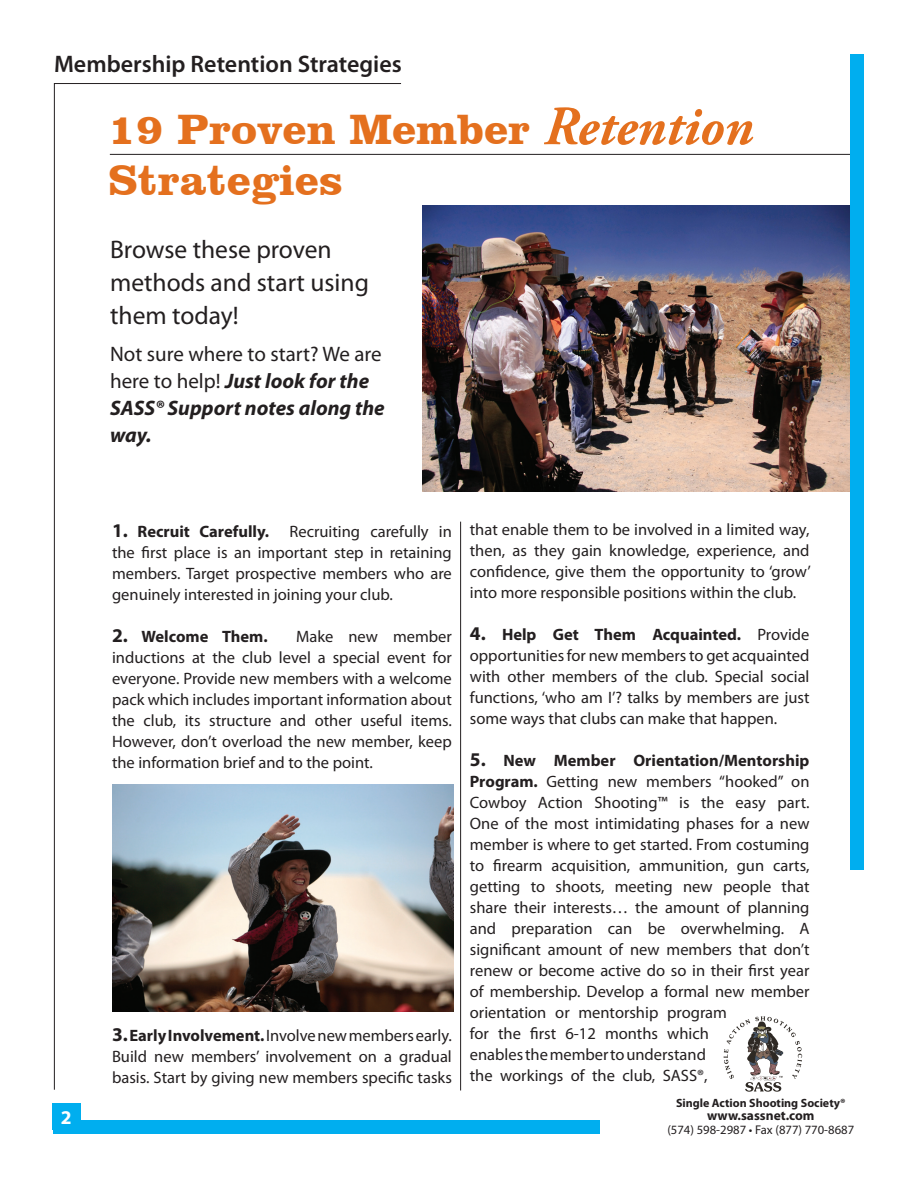
<style>
.page{position:relative;width:918px;height:1188px;background:#fff}
.page>*{position:absolute;margin:0;border:0;box-sizing:border-box;transform-origin:0 0}
.t1{font:700 43.5px/51px "Clarendon BT";color:#e4701e}
.t2{font:25.5px/33px "Myriad Pro";color:#231f20}
.t3{font:600 24px "Myriad Pro";color:#231f20}
.t4{font:italic 700 21px/27px "Myriad Pro";color:#231f20}
.t5{font:700 19.5px "Myriad Pro";color:#fff}
.t6{font:16.5px/21px "Myriad Pro";color:#231f20;text-align:justify}
.t7{font:700 16.5px "Myriad Pro";color:#231f20}
.t8{font:700 13.5px "Myriad Pro";color:#231f20}
.t9{font:12.6px "Myriad Pro";color:#231f20}
.t10{font:700 12px "Myriad Pro";color:#231f20}
.s1{font-family:"Adobe Garamond Pro";font-style:italic;font-size:55.5px}
.s2{font-weight:400;font-style:normal}
.s3{font-weight:700;font-size:19.5px}
.s4{font-weight:700}
.s5{font-size:19.5px}
</style>
<div class="page">
<img style="left:422px;top:205px;width:428px;height:287px">
<hr style="left:110px;top:154px;width:747px;height:1px;background:#231f20">
<div style="left:53px;top:1120px;width:546px;height:14px;background:#00aeef"></div>
<div style="left:52px;top:1103px;width:29px;height:27px;background:#00aeef"></div>
<svg style="left:54px;top:83px;width:348px;height:1007px"></svg>
<hr style="left:460px;top:522px;width:1px;height:568px;background:#231f20">
<img style="left:113px;top:784px;width:341px;height:227px">
<div style="left:850px;top:54px;width:14px;height:815px;background:#00aeef"></div>
<svg style="left:724px;top:1016px;width:78px;height:76px"></svg>
<h3 class="t3" style="left:54px;top:49px;width:349px">Membership Retention Strategies</h3>
<h1 class="t1" style="left:108px;top:103px;width:646px">19 Proven Member <span class="s1">Retention<br></span>Strategies</h1>
<p class="t5" style="left:61px;top:1105px;width:12px">2</p>
<h2 class="t2" style="left:110px;top:232px;width:260px">Browse these proven methods and start using them today!</h2>
<p class="t4" style="left:110px;top:340px;width:276px"><span class="s2">Not sure where to start? We are here to help!</span> Just look for the<br>SASS® Support notes along the way.</p>
<p class="t6" style="left:112px;top:521px;width:341px"><span class="s3">1.</span> <span class="s4">Recruit Carefully.</span> Recruiting carefully in the first place is an important step in retaining members. Target prospective members who are genuinely interested in joining your club.</p>
<p class="t7" style="left:112px;top:626px;width:157px"><span class="s5">2.</span> Welcome Them.</p>
<p class="t6" style="left:112px;top:626px;width:341px;text-indent:184px">Make new member inductions at the club level a special event for everyone. Provide new members with a welcome pack which includes important information about the club, its structure and other useful items.<br>However, don’t overload the new member, keep the information brief and to the point.</p>
<p class="t6" style="left:112px;top:1025px;width:341px"><span class="s3">3.</span> <span class="s4">Early Involvement.</span> Involve new members early.<br>Build new members’ involvement on a gradual basis. Start by giving new members specific tasks</p>
<p class="t6" style="left:470px;top:519px;width:343px">that enable them to be involved in a limited way, then, as they gain knowledge, experience, and confidence, give them the opportunity to ‘grow’ into more responsible positions within the club.</p>
<p class="t6" style="left:470px;top:624px;width:341px"><span class="s3">4.</span> <span class="s4">Help Get Them Acquainted.</span> Provide opportunities for new members to get acquainted with other members of the club. Special social functions, ‘who am I’? talks by members are just some ways that clubs can make that happen.</p>
<p class="t6" style="left:470px;top:750px;width:341px;text-align:left"><span class="s3">5.</span> <span class="s4">New Member Orientation/Mentorship Program.</span> Getting new members “hooked” on Cowboy Action Shooting™ is the easy part.<br>One of the most intimidating phases for a new member is where to get started. From costuming to firearm acquisition, ammunition, gun carts, getting to shoots, meeting new people that share their interests… the amount of planning and preparation can be overwhelming. A significant amount of new members that don’t renew or become active do so in their first year of membership. Develop a formal new member orientation or mentorship program<br>for the first 6-12 months which<br>enables the member to understand<br>the workings of the club, SASS®,</p>
<p class="t10" style="left:676px;top:1095px;width:171px">Single Action Shooting Society®</p>
<p class="t8" style="left:707px;top:1107px;width:109px">www.sassnet.com</p>
<p class="t9" style="left:667px;top:1122px;width:188px">(574) 598-2987 • Fax (877) 770-8687</p>
</div>
